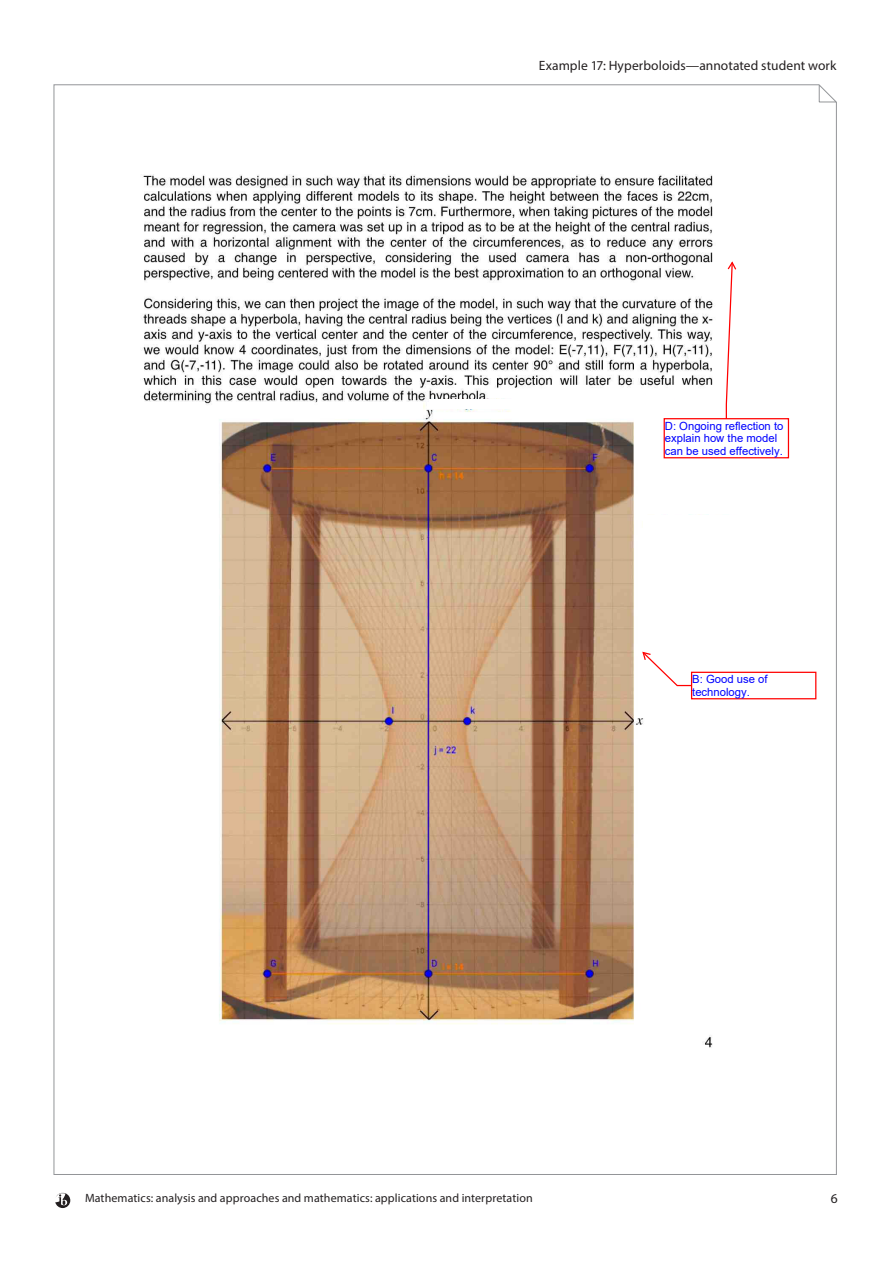
<style>
.page{position:relative;width:893px;height:1263px;background:#fff}
.page>*{position:absolute;margin:0;border:0;box-sizing:border-box;transform-origin:0 0}
.t1{font:13.5px "Myriad Pro";letter-spacing:.005em;color:#231f20}
.t2{font:12px "Myriad Pro";letter-spacing:.005em;color:#231f20}
.t3{font:11.25px/12.6px "Arial";color:#00f}
</style>
<div class="page">
<svg style="left:816px;top:84px;width:21px;height:21px"></svg>
<svg style="left:55px;top:1192px;width:15px;height:16px"></svg>
<img style="left:141px;top:174px;width:638px;height:874px">
<div style="left:427px;top:402px;width:96px;height:7px;background:#fff"></div>
<div style="left:675px;top:399px;width:109px;height:33px;background:#fff"></div>
<div style="left:644px;top:515px;width:120px;height:21px;background:#fff"></div>
<div style="left:430px;top:399px;width:89px;height:7px;background:#fff"></div>
<svg style="left:725px;top:261px;width:12px;height:157px"></svg>
<div style="left:665px;top:419px;width:123px;height:38px;background:#fff"></div>
<div style="left:664px;top:418px;width:125px;height:40px;border:1px solid #f00"></div>
<svg style="left:642px;top:651px;width:51px;height:36px"></svg>
<div style="left:692px;top:673px;width:123px;height:25px;background:#fff"></div>
<div style="left:691px;top:672px;width:125px;height:27px;border:1px solid #f00"></div>
<p class="t1" style="left:539px;top:58px;width:299px">Example 17: Hyperboloids—annotated student work</p>
<p class="t3" style="left:665px;top:419px;width:120px">D: Ongoing reflection to explain how the model can be used effectively.</p>
<p class="t3" style="left:692px;top:673px;width:77px">B: Good use of technology.</p>
<p class="t2" style="left:85px;top:1190px;width:449px">Mathematics: analysis and approaches and mathematics: applications and interpretation</p>
<p class="t1" style="left:831px;top:1190px;width:8px">6</p>
</div>
